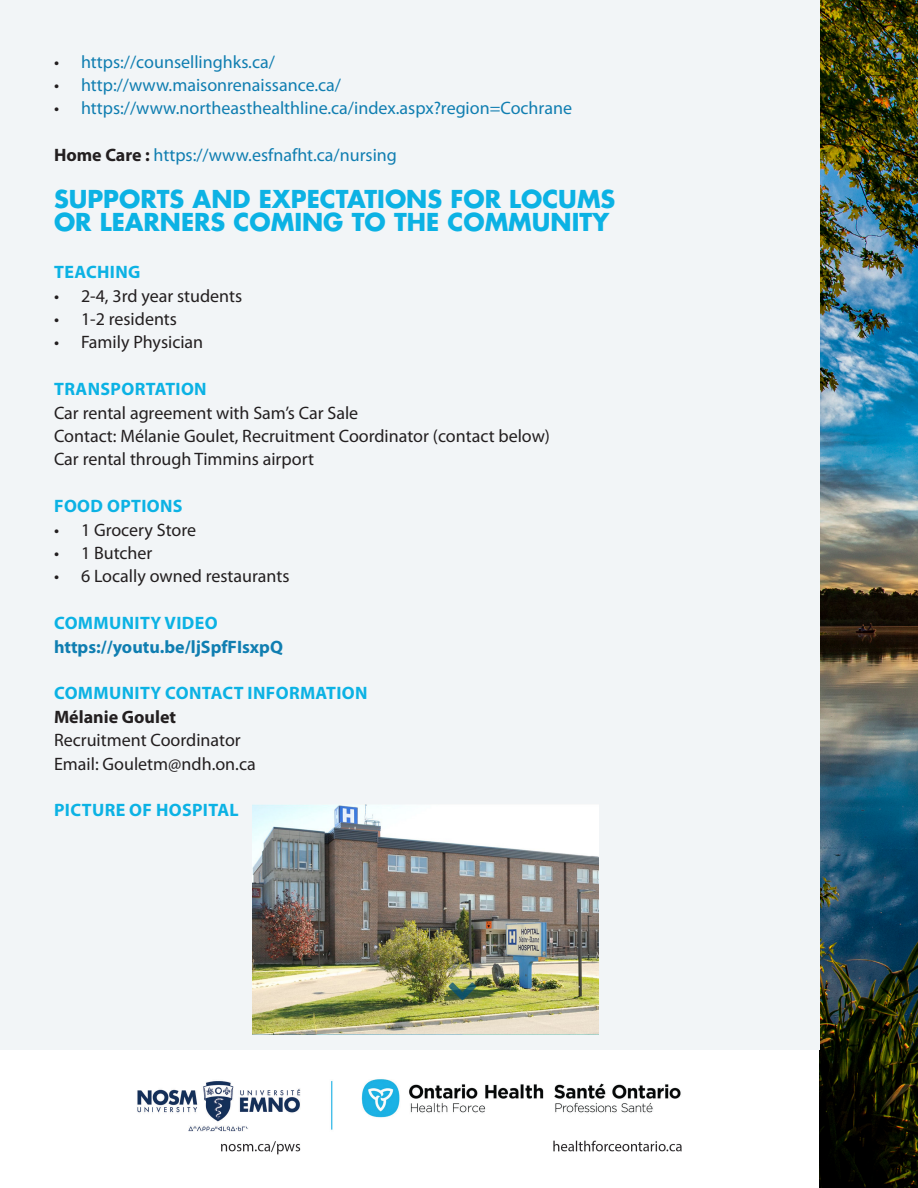
<style>
.page{position:relative;width:918px;height:1188px;background:#fff}
.page>*{position:absolute;margin:0;border:0;box-sizing:border-box;transform-origin:0 0}
.Heading{font:700 24px "Futura Std";color:#0cb2e4}
.Text{font:18px "Myriad Pro";color:#231f20}
.Topic{font:18px "Myriad Pro";color:#107eb1}
.Subhead{font:700 18px "Myriad Pro";letter-spacing:.02em;color:#0cb2e4}
.Topic-2{font:700 18px "Myriad Pro";color:#107eb1}
.Topic-3{font:700 18px "Myriad Pro";color:#231f20}
.s1{color:#231f20}
.s2{font-weight:700;color:#231f20}
</style>
<div class="page">
<img style="left:820px;top:0;width:98px;height:1188px">
<div style="left:0;top:0;width:820px;height:1050px;background:#f2f5f7"></div>
<img style="left:137px;top:1079px;width:545px;height:76px">
<img style="left:252px;top:804px;width:346px;height:231px">
<p class="Topic" style="left:54px;top:50px;width:222px"><span class="s1">•</span> https://counsellinghks.ca/</p>
<p class="Topic" style="left:54px;top:74px;width:289px"><span class="s1">•</span> http://www.maisonrenaissance.ca/</p>
<p class="Topic" style="left:54px;top:97px;width:520px"><span class="s1">•</span> https://www.northeasthealthline.ca/index.aspx?region=Cochrane</p>
<p class="Topic" style="left:54px;top:144px;width:344px"><span class="s2">Home Care :</span> https://www.esfnafht.ca/nursing</p>
<p class="Heading" style="left:54px;top:183px;width:563px">SUPPORTS AND EXPECTATIONS FOR LOCUMS</p>
<p class="Heading" style="left:54px;top:206px;width:557px">OR LEARNERS COMING TO THE COMMUNITY</p>
<p class="Subhead" style="left:54px;top:260px;width:88px">TEACHING</p>
<p class="Text" style="left:54px;top:284px;width:190px">• 2-4, 3rd year students</p>
<p class="Text" style="left:54px;top:308px;width:125px">• 1-2 residents</p>
<p class="Text" style="left:54px;top:331px;width:151px">• Family Physician</p>
<p class="Subhead" style="left:54px;top:377px;width:154px">TRANSPORTATION</p>
<p class="Text" style="left:54px;top:401px;width:306px">Car rental agreement with Sam’s Car Sale</p>
<p class="Text" style="left:54px;top:425px;width:498px">Contact: Mélanie Goulet, Recruitment Coordinator (contact below)</p>
<p class="Text" style="left:54px;top:448px;width:261px">Car rental through Timmins airport</p>
<p class="Subhead" style="left:54px;top:494px;width:130px">FOOD OPTIONS</p>
<p class="Text" style="left:54px;top:518px;width:144px">• 1 Grocery Store</p>
<p class="Text" style="left:54px;top:542px;width:100px">• 1 Butcher</p>
<p class="Text" style="left:54px;top:565px;width:237px">• 6 Locally owned restaurants</p>
<p class="Subhead" style="left:54px;top:611px;width:165px">COMMUNITY VIDEO</p>
<p class="Topic-2" style="left:54px;top:635px;width:230px">https://youtu.be/ljSpfFIsxpQ</p>
<p class="Subhead" style="left:54px;top:681px;width:315px">COMMUNITY CONTACT INFORMATION</p>
<p class="Topic-3" style="left:54px;top:705px;width:124px">Mélanie Goulet</p>
<p class="Text" style="left:54px;top:729px;width:188px">Recruitment Coordinator</p>
<p class="Text" style="left:54px;top:752px;width:203px">Email: Gouletm@ndh.on.ca</p>
<p class="Subhead" style="left:54px;top:798px;width:186px">PICTURE OF HOSPITAL</p>
</div>
